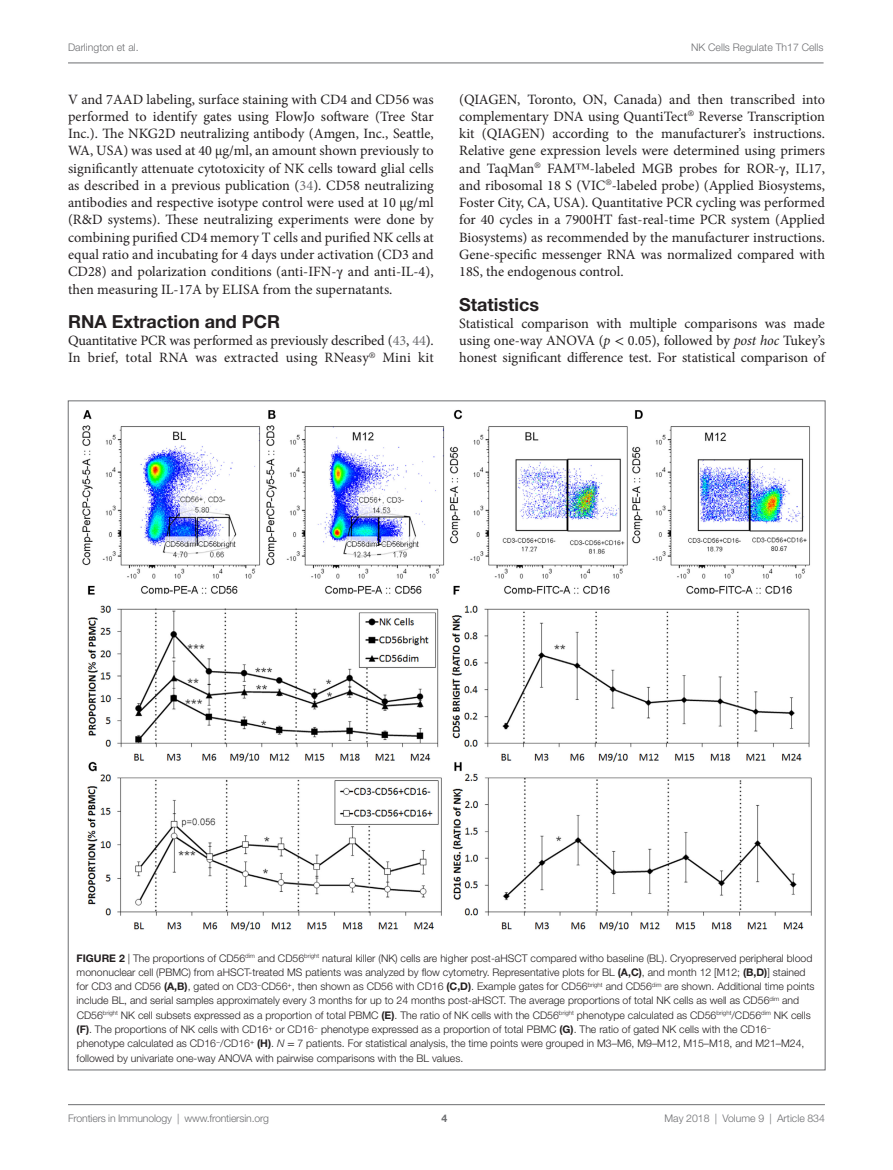
<style>
.page{position:relative;width:893px;height:1170px;background:#fff}
.page>*{position:absolute;margin:0;border:0;box-sizing:border-box;transform-origin:0 0}
.t1{font:700 18px "Helvetica Neue LT Std";color:#231f20}
.t2{font:14.25px/17.2px "Minion Pro";color:#231f20;text-align:justify}
.t3{font:300 10.5px/14.2px "Helvetica Neue LT Std";color:#231f20}
.t4{font:300 10.5px "Helvetica Neue LT Std";color:#6c6d70}
.t5{font:700 10.5px "Helvetica Neue LT Std";color:#6c6d70}
.s1{color:#6c6d70}
.s2{font-family:"STIX General"}
.s3{font-style:italic}
.s4{font-weight:700}
.s5{font-family:"STIX General";font-weight:400}
</style>
<div class="page">
<img style="left:82px;top:409px;width:730px;height:522px">
<hr style="left:68px;top:63px;width:756px;height:1px;background:#6c6d70">
<hr style="left:68px;top:1104px;width:757px;height:1px;background:#6c6d70">
<p class="t4" style="left:68px;top:41px;width:72px">Darlington et al.</p>
<p class="t4" style="left:691px;top:41px;width:134px">NK Cells Regulate Th17 Cells</p>
<p class="t2" style="left:68px;top:90px;width:367px">V and 7AAD labeling, surface staining with CD4 and CD56 was performed to identify gates using FlowJo software (Tree Star Inc.). The NKG2D neutralizing antibody (Amgen, Inc., Seattle, WA, USA) was used at 40 µg/ml, an amount shown previously to significantly attenuate cytotoxicity of NK cells toward glial cells as described in a previous publication (<span class="s1">34</span>). CD58 neutralizing antibodies and respective isotype control were used at 10 µg/ml (R&amp;D systems). These neutralizing experiments were done by combining purified CD4 memory T cells and purified NK cells at equal ratio and incubating for 4 days under activation (CD3 and CD28) and polarization conditions (anti-IFN-<span class="s2">γ</span> and anti-IL-4), then measuring IL-17A by ELISA from the supernatants.</p>
<p class="t1" style="left:68px;top:310px;width:14px">RNA</p>
<p class="t1" style="left:112px;top:310px;width:156px">Extraction and PCR</p>
<p class="t2" style="left:68px;top:332px;width:367px">Quantitative PCR was performed as previously described (<span class="s1">43</span>, <span class="s1">44</span>).<br>In brief, total RNA was extracted using RNeasy<sup>®</sup> Mini kit</p>
<p class="t2" style="left:459px;top:90px;width:367px">(QIAGEN, Toronto, ON, Canada) and then transcribed into complementary DNA using QuantiTect<sup>®</sup> Reverse Transcription kit (QIAGEN) according to the manufacturer’s instructions.<br>Relative gene expression levels were determined using primers and TaqMan<sup>®</sup> FAM<span class="s2">™</span>-labeled MGB probes for ROR-<span class="s2">γ</span>, IL17, and ribosomal 18 S (VIC<sup>®</sup>-labeled probe) (Applied Biosystems, Foster City, CA, USA). Quantitative PCR cycling was performed for 40 cycles in a 7900HT fast-real-time PCR system (Applied Biosystems) as recommended by the manufacturer instructions.<br>Gene-specific messenger RNA was normalized compared with 18S, the endogenous control.</p>
<p class="t1" style="left:459px;top:293px;width:81px">Statistics</p>
<p class="t2" style="left:459px;top:315px;width:367px">Statistical comparison with multiple comparisons was made using one-way ANOVA (<span class="s3">p</span> <span class="s2">&lt;</span> 0.05), followed by <span class="s3">post hoc</span> Tukey’s honest significant difference test. For statistical comparison of</p>
<p class="t3" style="left:77px;top:950px;width:739px"><span class="s4">Figure 2</span> | The proportions of CD56<sup>dim</sup> and CD56<sup>bright</sup> natural killer (NK) cells are higher post-aHSCT compared witho baseline (BL). Cryopreserved peripheral blood mononuclear cell (PBMC) from aHSCT-treated MS patients was analyzed by flow cytometry. Representative plots for BL <span class="s4">(A,C)</span>, and month 12 [M12; <span class="s4">(B,D)</span>] stained for CD3 and CD56 <span class="s4">(A,B)</span>, gated on CD3<sup>−</sup>CD56<sup>+</sup>, then shown as CD56 with CD16 <span class="s4">(C,D)</span>. Example gates for CD56<sup>bright</sup> and CD56<sup>dim</sup> are shown. Additional time points include BL, and serial samples approximately every 3 months for up to 24 months post-aHSCT. The average proportions of total NK cells as well as CD56<sup>dim</sup> and CD56<sup>bright</sup> NK cell subsets expressed as a proportion of total PBMC <span class="s4">(E)</span>. The ratio of NK cells with the CD56<sup>bright</sup> phenotype calculated as CD56<sup>bright</sup>/CD56<sup>dim</sup> NK cells <span class="s4">(F)</span>. The proportions of NK cells with CD16<sup>+</sup> or CD16<sup>−</sup> phenotype expressed as a proportion of total PBMC <span class="s4">(G)</span>. The ratio of gated NK cells with the CD16<sup>− </sup>phenotype calculated as CD16<sup>−</sup>/CD16<sup>+</sup> <span class="s4">(H)</span>. <span class="s3">N</span> <span class="s5">=</span> 7 patients. For statistical analysis, the time points were grouped in M3–M6, M9–M12, M15–M18, and M21–M24, followed by univariate one-way ANOVA with pairwise comparisons with the BL values.</p>
<p class="t4" style="left:68px;top:1111px;width:203px">Frontiers in Immunology | www.frontiersin.org</p>
<p class="t4" style="left:665px;top:1111px;width:162px">May 2018 | Volume 9 | Article 834</p>
<p class="t5" style="left:441px;top:1111px;width:7px">4</p>
</div>
